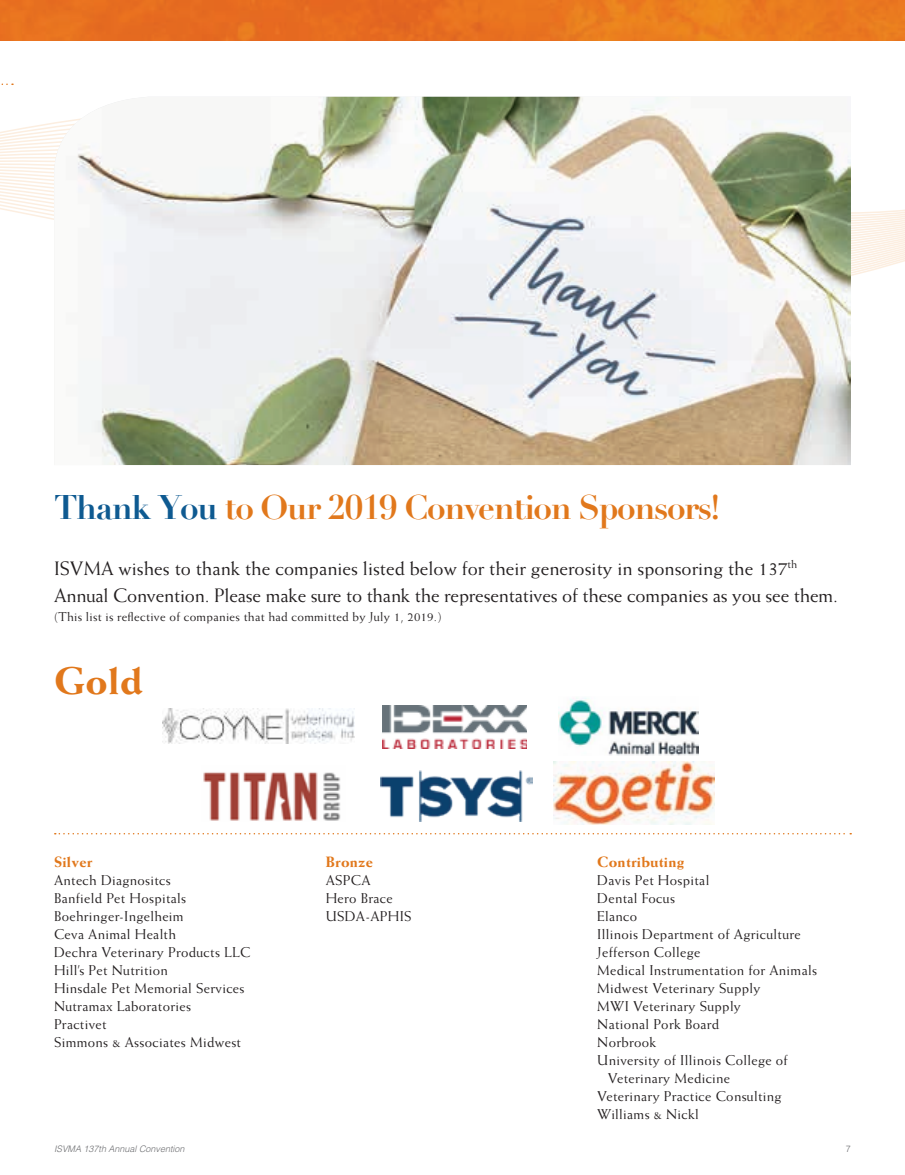
<style>
.page{position:relative;width:905px;height:1175px;background:#fff}
.page>*{position:absolute;margin:0;border:0;box-sizing:border-box;transform-origin:0 0}
.t1{font:800 38.7px "Weiss";color:#e1781c}
.t2{font:700 33.3px "Didot";letter-spacing:-.04em;color:#e1781c}
.t3{font:19.5px/27px "Weiss";letter-spacing:-.01em;color:#231f20}
.t4{font:800 15px "Weiss";letter-spacing:.02em;color:#e1781c}
.t5{font:14.25px/18px "Weiss";letter-spacing:.02em;color:#231f20}
.t6{font:12.75px "Weiss";letter-spacing:.02em;color:#231f20}
.t7{font:italic 300 9px "Helvetica";color:#6c6d70}
.t8{font:300 9px "Helvetica";color:#6c6d70}
.s1{color:#0e5a91}
</style>
<div class="page">
<svg style="left:0;top:83px;width:904px;height:251px"></svg>
<img style="left:0;top:0;width:904px;height:40px">
<svg style="left:0;top:83px;width:13px;height:2px"></svg>
<img style="left:54px;top:97px;width:796px;height:368px">
<svg style="left:55px;top:833px;width:796px;height:1px"></svg>
<img style="left:558px;top:697px;width:140px;height:58px">
<img style="left:382px;top:705px;width:144px;height:43px">
<img style="left:380px;top:770px;width:152px;height:51px">
<img style="left:554px;top:761px;width:160px;height:63px">
<img style="left:163px;top:709px;width:191px;height:34px">
<img style="left:203px;top:772px;width:138px;height:49px">
<p class="t2" style="left:54px;top:486px;width:668px"><span class="s1">Thank You</span> to Our 2019 Convention Sponsors!</p>
<p class="t3" style="left:54px;top:554px;width:785px">ISVMA wishes to thank the companies listed below for their generosity in sponsoring the 137<sup>th<br></sup>Annual Convention. Please make sure to thank the representatives of these companies as you see them.</p>
<p class="t6" style="left:54px;top:609px;width:389px">(This list is reflective of companies that had committed by July 1, 2019.)</p>
<p class="t1" style="left:54px;top:657px;width:90px">Gold</p>
<p class="t4" style="left:54px;top:853px;width:40px">Silver</p>
<p class="t5" style="left:54px;top:871px;width:118px">Antech Diagnositcs</p>
<p class="t5" style="left:54px;top:889px;width:134px">Banfield Pet Hospitals</p>
<p class="t5" style="left:54px;top:907px;width:131px">Boehringer-Ingelheim</p>
<p class="t5" style="left:54px;top:925px;width:123px">Ceva Animal Health</p>
<p class="t5" style="left:54px;top:943px;width:198px">Dechra Veterinary Products LLC</p>
<p class="t5" style="left:54px;top:961px;width:115px">Hill’s Pet Nutrition</p>
<p class="t5" style="left:54px;top:979px;width:192px">Hinsdale Pet Memorial Services</p>
<p class="t5" style="left:54px;top:997px;width:138px">Nutramax Laboratories</p>
<p class="t5" style="left:54px;top:1015px;width:54px">Practivet</p>
<p class="t5" style="left:54px;top:1033px;width:189px">Simmons &amp; Associates Midwest</p>
<p class="t4" style="left:326px;top:853px;width:49px">Bronze</p>
<p class="t5" style="left:326px;top:871px;width:46px">ASPCA</p>
<p class="t5" style="left:326px;top:889px;width:69px">Hero Brace</p>
<p class="t5" style="left:326px;top:907px;width:87px">USDA-APHIS</p>
<p class="t4" style="left:597px;top:853px;width:88px">Contributing</p>
<p class="t5" style="left:597px;top:871px;width:113px">Davis Pet Hospital</p>
<p class="t5" style="left:597px;top:889px;width:79px">Dental Focus</p>
<p class="t5" style="left:597px;top:907px;width:41px">Elanco</p>
<p class="t5" style="left:597px;top:925px;width:205px">Illinois Department of Agriculture</p>
<p class="t5" style="left:597px;top:943px;width:105px">Jefferson College</p>
<p class="t5" style="left:597px;top:961px;width:221px">Medical Instrumentation for Animals</p>
<p class="t5" style="left:597px;top:979px;width:165px">Midwest Veterinary Supply</p>
<p class="t5" style="left:597px;top:997px;width:145px">MWI Veterinary Supply</p>
<p class="t5" style="left:597px;top:1015px;width:123px">National Pork Board</p>
<p class="t5" style="left:597px;top:1033px;width:61px">Norbrook</p>
<p class="t5" style="left:608px;top:1051px;width:181px;text-indent:-10px">University of Illinois College of<br>Veterinary Medicine</p>
<p class="t5" style="left:597px;top:1087px;width:186px">Veterinary Practice Consulting</p>
<p class="t5" style="left:597px;top:1105px;width:103px">Williams &amp; Nickl</p>
<p class="t7" style="left:54px;top:1142px;width:132px">ISVMA 137th Annual Convention</p>
<p class="t8" style="left:845px;top:1142px;width:7px">7</p>
</div>
